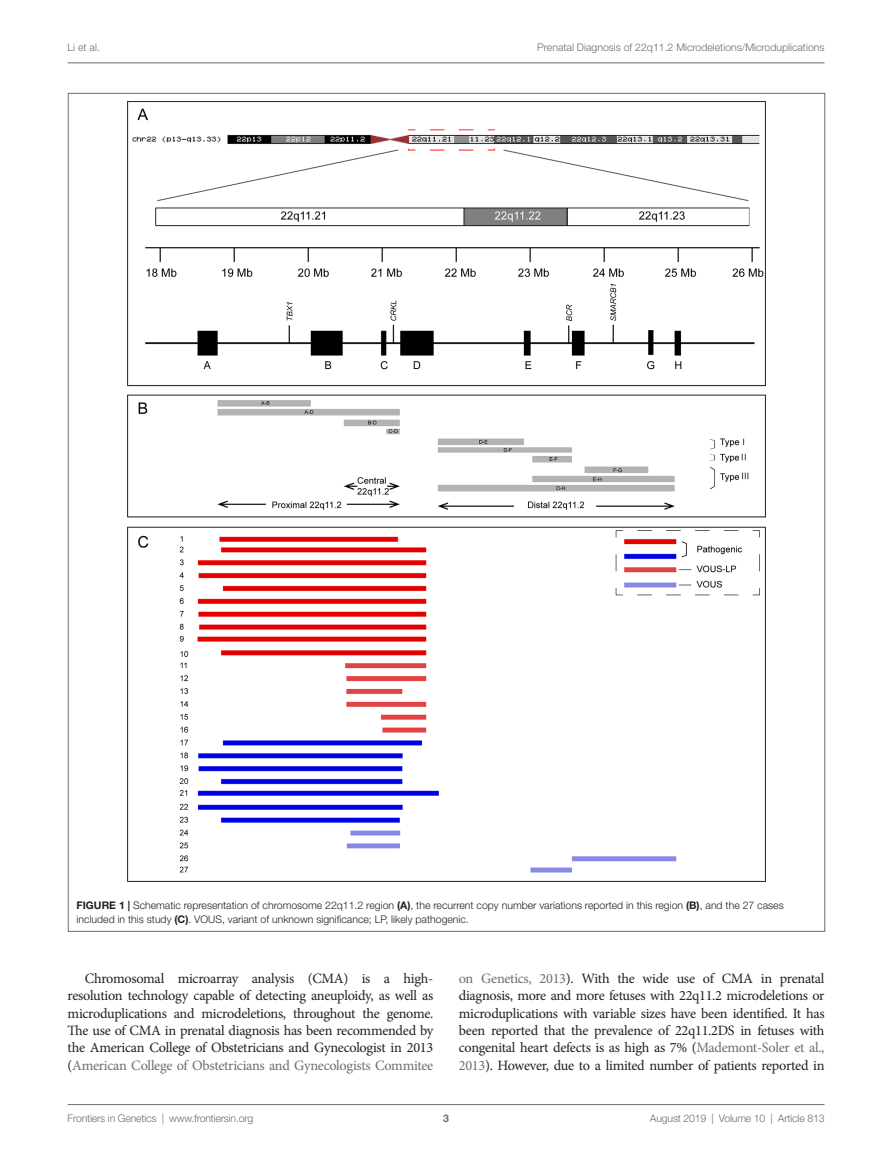
<style>
.page{position:relative;width:893px;height:1170px;background:#fff}
.page>*{position:absolute;margin:0;border:0;box-sizing:border-box;transform-origin:0 0}
.T{font:14.25px/17.2px "Minion Pro";letter-spacing:-.02em;color:#231f20;text-align:justify}
.FC{font:300 10.5px/14.2px "Helvetica Neue LT Std";color:#231f20}
.DVA{font:300 10.5px "Helvetica Neue LT Std";letter-spacing:-.015em;color:#6c6d70}
.t1{font:700 10.5px "Helvetica Neue LT Std";color:#6c6d70}
.s1{font-weight:700}
.s2{color:#6c6d70}
</style>
<div class="page">
<hr style="left:68px;top:63px;width:756px;height:1px;background:#6c6d70">
<hr style="left:68px;top:1104px;width:756px;height:1px;background:#6c6d70">
<img style="left:127px;top:102px;width:638px;height:779px">
<p class="DVA" style="left:68px;top:41px;width:34px">Li et al.</p>
<p class="DVA" style="left:537px;top:41px;width:289px">Prenatal Diagnosis of 22q11.2 Microdeletions/Microduplications</p>
<p class="FC" style="left:77px;top:897px;width:709px"><span class="s1">FIGURE 1 |</span> Schematic representation of chromosome 22q11.2 region <span class="s1">(A)</span>, the recurrent copy number variations reported in this region <span class="s1">(B)</span>, and the 27 cases included in this study <span class="s1">(C)</span>. VOUS, variant of unknown significance; LP, likely pathogenic.</p>
<p class="T" style="left:68px;top:969px;width:367px;text-indent:17px">Chromosomal microarray analysis (CMA) is a high&shy;resolution technology capable of detecting aneuploidy, as well as microduplications and microdeletions, throughout the genome.<br>The use of CMA in prenatal diagnosis has been recommended by the American College of Obstetricians and Gynecologist in 2013 (<span class="s2">American College of Obstetricians and Gynecologists Commitee</span></p>
<p class="T" style="left:459px;top:969px;width:367px"><span class="s2">on Genetics, 2013</span>). With the wide use of CMA in prenatal diagnosis, more and more fetuses with 22q11.2 microdeletions or microduplications with variable sizes have been identified. It has been reported that the prevalence of 22q11.2DS in fetuses with congenital heart defects is as high as 7% (<span class="s2">Mademont-Soler et al., 2013</span>). However, due to a limited number of patients reported in</p>
<p class="DVA" style="left:68px;top:1111px;width:98px">Frontiers in Genetics |</p>
<p class="DVA" style="left:169px;top:1111px;width:86px">www.frontiersin.org</p>
<p class="t1" style="left:443px;top:1111px;width:7px">3</p>
<p class="DVA" style="left:650px;top:1111px;width:176px">August 2019 | Volume 10 | Article 813</p>
</div>
